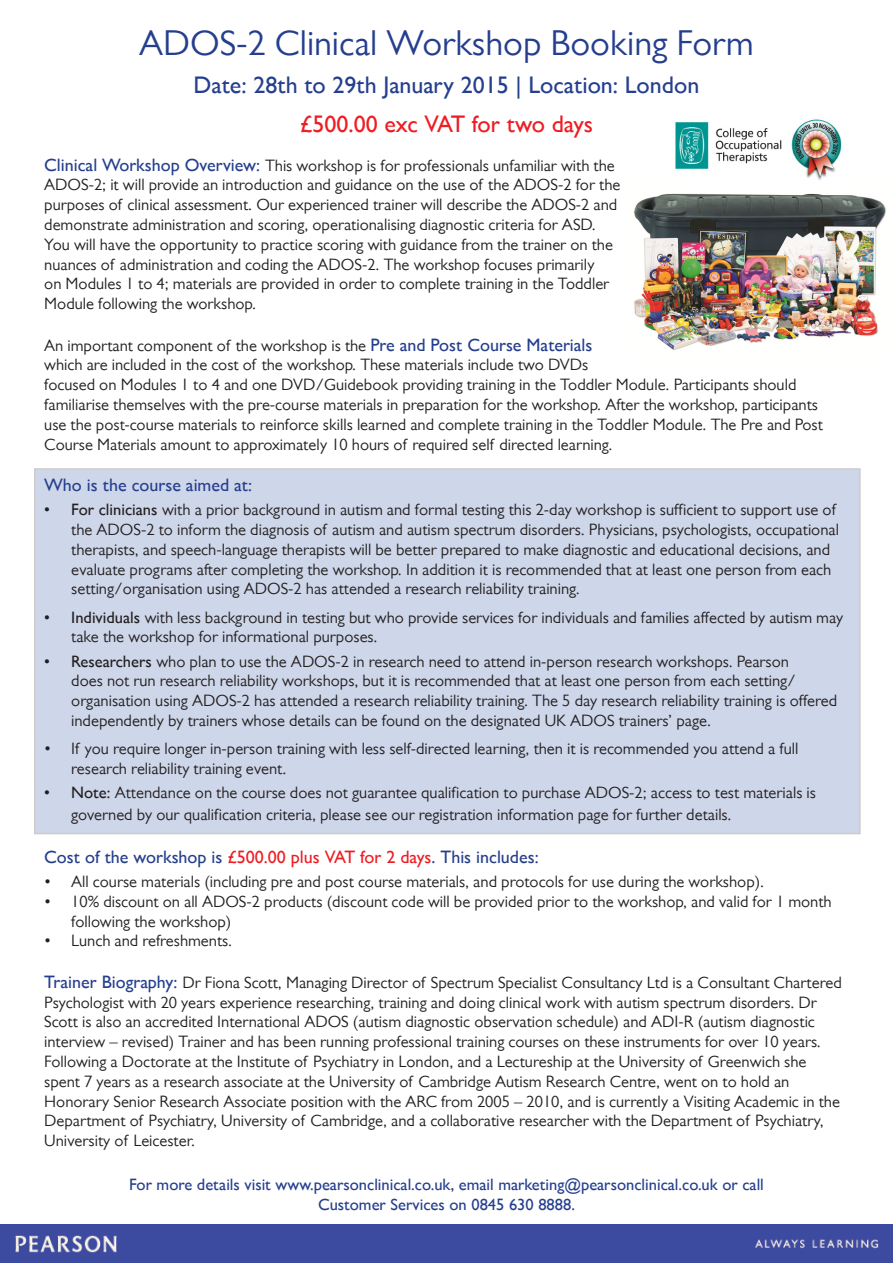
<style>
.page{position:relative;width:893px;height:1263px;background:#fff}
.page>*{position:absolute;margin:0;border:0;box-sizing:border-box;transform-origin:0 0}
.t1{font:36px "Gill Sans MT Pro";color:#253f8e}
.t2{font:700 24px "Gill Sans MT Pro";color:#253f8e}
.t3{font:700 24px "Gill Sans MT Pro";color:#ee1d23}
.t4{font:700 18px "Gill Sans MT Pro";color:#253f8e}
.t5{font:16.5px/19.8px "Gill Sans MT Pro";color:#231f20}
.t6{font:700 16.5px "Gill Sans MT Pro";color:#253f8e}
.s1{font-weight:700;font-size:18px;color:#253f8e}
.s2{font-weight:700}
.s3{color:#ee1d23}
</style>
<div class="page">
<div style="left:35px;top:469px;width:825px;height:364px;background:#ced6e9"></div>
<div style="left:0;top:1224px;width:893px;height:39px;background:#3c4ba0"></div>
<img style="left:634px;top:193px;width:252px;height:158px">
<img style="left:676px;top:119px;width:166px;height:61px">
<p class="t1" style="left:139px;top:22px;width:616px">ADOS-2 Clinical Workshop Booking Form</p>
<p class="t2" style="left:194px;top:71px;width:507px">Date: 28th to 29th January 2015 | Location: London</p>
<p class="t3" style="left:300px;top:110px;width:295px">£500.00 exc VAT for two days</p>
<p class="t5" style="left:44px;top:155px;width:578px"><span class="s1">Clinical Workshop Overview:</span> This workshop is for professionals unfamiliar with the ADOS-2; it will provide an introduction and guidance on the use of the ADOS-2 for the purposes of clinical assessment. Our experienced trainer will describe the ADOS-2 and demonstrate administration and scoring, operationalising diagnostic criteria for ASD.<br>You will have the opportunity to practice scoring with guidance from the trainer on the nuances of administration and coding the ADOS-2. The workshop focuses primarily<br>on Modules 1 to 4; materials are provided in order to complete training in the Toddler Module following the workshop.</p>
<p class="t5" style="left:44px;top:335px;width:780px">An important component of the workshop is the <span class="s1">Pre and Post Course Materials<br></span>which are included in the cost of the workshop. These materials include two DVDs<br>focused on Modules 1 to 4 and one DVD/Guidebook providing training in the Toddler Module. Participants should familiarise themselves with the pre-course materials in preparation for the workshop. After the workshop, participants use the post-course materials to reinforce skills learned and complete training in the Toddler Module. The Pre and Post Course Materials amount to approximately 10 hours of required self directed learning.</p>
<p class="t4" style="left:44px;top:474px;width:209px">Who is the course aimed at:</p>
<p class="t5" style="left:71px;top:500px;width:769px;text-indent:-27px"><span class="s2">• For clinicians</span> with a prior background in autism and formal testing this 2-day workshop is sufficient to support use of the ADOS-2 to inform the diagnosis of autism and autism spectrum disorders. Physicians, psychologists, occupational therapists, and speech-language therapists will be better prepared to make diagnostic and educational decisions, and evaluate programs after completing the workshop. In addition it is recommended that at least one person from each setting/organisation using ADOS-2 has attended a research reliability training.</p>
<p class="t5" style="left:71px;top:607px;width:773px;text-indent:-27px"><span class="s2">• Individuals</span> with less background in testing but who provide services for individuals and families affected by autism may take the workshop for informational purposes.</p>
<p class="t5" style="left:71px;top:651px;width:768px;text-indent:-27px"><span class="s2">• Researchers</span> who plan to use the ADOS-2 in research need to attend in-person research workshops. Pearson<br>does not run research reliability workshops, but it is recommended that at least one person from each setting/ organisation using ADOS-2 has attended a research reliability training. The 5 day research reliability training is offered independently by trainers whose details can be found on the designated UK ADOS trainers’ page.</p>
<p class="t5" style="left:71px;top:739px;width:729px;text-indent:-27px">• If you require longer in-person training with less self-directed learning, then it is recommended you attend a full research reliability training event.</p>
<p class="t5" style="left:71px;top:782px;width:746px;line-height:21.6px;text-indent:-27px"><span class="s2">• Note:</span> Attendance on the course does not guarantee qualification to purchase ADOS-2; access to test materials is governed by our qualification criteria, please see our registration information page for further details.</p>
<p class="t4" style="left:44px;top:846px;width:496px">Cost of the workshop is <span class="s3">£500.00 plus VAT for 2 days</span>. This includes:</p>
<p class="t5" style="left:44px;top:871px;width:721px">• All course materials (including pre and post course materials, and protocols for use during the workshop).</p>
<p class="t5" style="left:71px;top:891px;width:762px;text-indent:-27px">• 10% discount on all ADOS-2 products (discount code will be provided prior to the workshop, and valid for 1 month following the workshop)</p>
<p class="t5" style="left:44px;top:931px;width:189px">• Lunch and refreshments.</p>
<p class="t5" style="left:44px;top:972px;width:799px"><span class="s1">Trainer Biography:</span> Dr Fiona Scott, Managing Director of Spectrum Specialist Consultancy Ltd is a Consultant Chartered Psychologist with 20 years experience researching, training and doing clinical work with autism spectrum disorders. Dr Scott is also an accredited International ADOS (autism diagnostic observation schedule) and ADI-R (autism diagnostic interview – revised) Trainer and has been running professional training courses on these instruments for over 10 years.<br>Following a Doctorate at the Institute of Psychiatry in London, and a Lectureship at the University of Greenwich she spent 7 years as a research associate at the University of Cambridge Autism Research Centre, went on to hold an Honorary Senior Research Associate position with the ARC from 2005 – 2010, and is currently a Visiting Academic in the Department of Psychiatry, University of Cambridge, and a collaborative researcher with the Department of Psychiatry, University of Leicester.</p>
<p class="t6" style="left:129px;top:1175px;width:636px">For more details visit www.pearsonclinical.co.uk, email marketing@pearsonclinical.co.uk or call</p>
<p class="t6" style="left:318px;top:1194px;width:258px">Customer Services on 0845 630 8888.</p>
</div>
